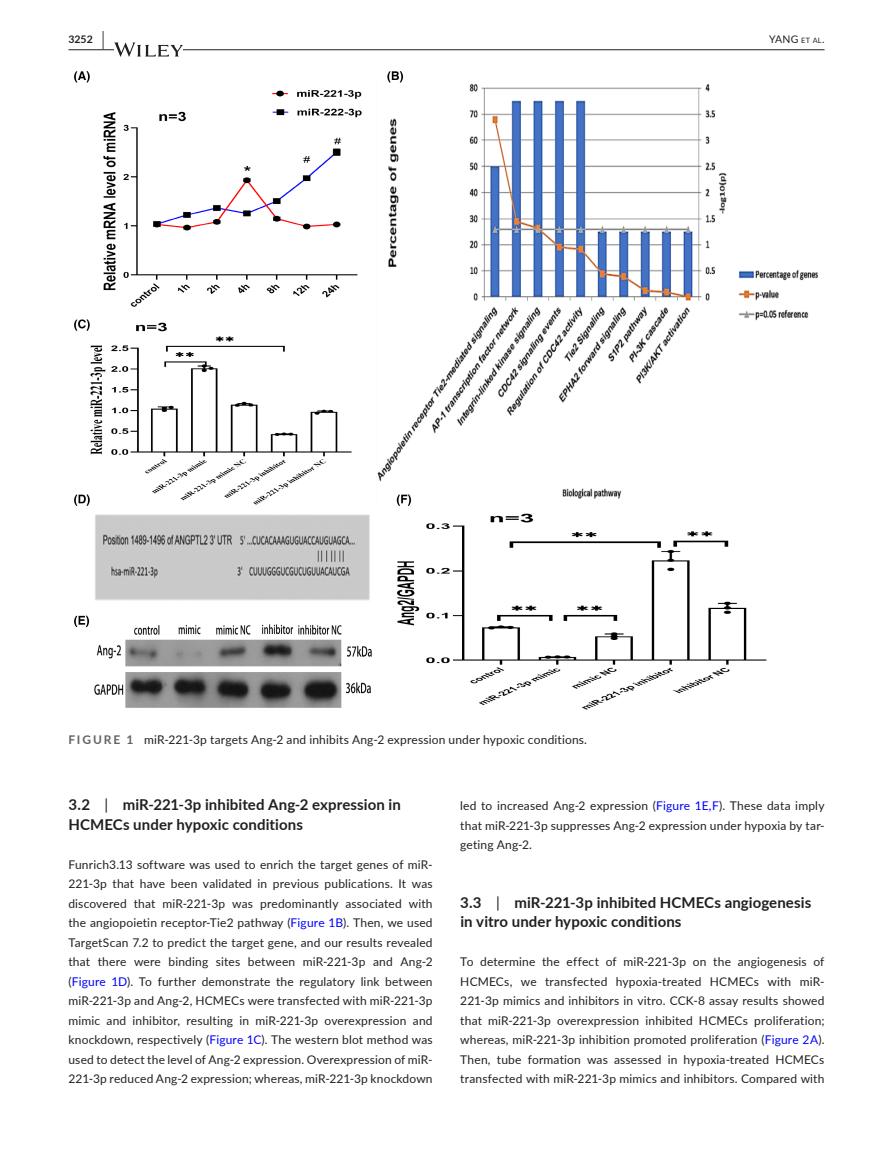
<style>
.page{position:relative;width:893px;height:1174px;background:#fff}
.page>*{position:absolute;margin:0;border:0;box-sizing:border-box;transform-origin:0 0}
.t1{font:700 15px/19.5px "Lato";letter-spacing:.005em;color:#231f20}
.t2{font:12px/19.5px "Lato";letter-spacing:.015em;color:#231f20;text-align:justify}
.t3{font:10.5px "Lato";color:#231f20}
.t4{font:700 10.5px "Lato";color:#231f20}
.s1{font-size:19.5px}
.s2{font-size:7.35px}
.s3{font-weight:700;color:#636366}
.s4{font-weight:400}
.s5{color:#00f}
</style>
<div class="page">
<hr style="left:68px;top:49px;width:756px;height:1px;background:#231f20">
<svg style="left:114px;top:42px;width:69px;height:15px"></svg>
<img style="left:74px;top:71px;width:745px;height:639px">
<p class="t4" style="left:68px;top:31px;width:37px">3252 <span class="s1">|</span></p>
<p class="t3" style="left:769px;top:31px;width:57px">YANG <span class="s2">et al</span>.</p>
<p class="t2" style="left:68px;top:729px;width:520px"><span class="s3">FIGURE 1</span> miR-221-3p targets Ang-2 and inhibits Ang-2 expression under hypoxic conditions.</p>
<p class="t1" style="left:68px;top:794px;width:334px">3.2 <span class="s4">|</span> miR-221-3p inhibited Ang-2 expression in<br>HCMECs under hypoxic conditions</p>
<p class="t2" style="left:68px;top:854px;width:366px">Funrich3.13 software was used to enrich the target genes of miR-221-3p that have been validated in previous publications. It was discovered that miR-221-3p was predominantly associated with the angiopoietin receptor-Tie2 pathway (<span class="s5">Figure 1B</span>). Then, we used TargetScan 7.2 to predict the target gene, and our results revealed that there were binding sites between miR-221-3p and Ang-2 (<span class="s5">Figure 1D</span>). To further demonstrate the regulatory link between miR-221-3p and Ang-2, HCMECs were transfected with miR-221-3p mimic and inhibitor, resulting in miR-221-3p overexpression and knockdown, respectively (<span class="s5">Figure 1C</span>). The western blot method was used to detect the level of Ang-2 expression. Overexpression of miR-221-3p reduced Ang-2 expression; whereas, miR-221-3p knockdown</p>
<p class="t2" style="left:460px;top:795px;width:366px">led to increased Ang-2 expression (<span class="s5">Figure 1E,F</span>). These data imply that miR-221-3p suppresses Ang-2 expression under hypoxia by tar&shy;geting Ang-2.</p>
<p class="t1" style="left:460px;top:892px;width:352px">3.3 <span class="s4">|</span> miR-221-3p inhibited HCMECs angiogenesis in vitro under hypoxic conditions</p>
<p class="t2" style="left:460px;top:951px;width:366px">To determine the effect of miR-221-3p on the angiogenesis of HCMECs, we transfected hypoxia-treated HCMECs with miR-221-3p mimics and inhibitors in vitro. CCK-8 assay results showed that miR-221-3p overexpression inhibited HCMECs proliferation; whereas, miR-221-3p inhibition promoted proliferation (<span class="s5">Figure 2A</span>).<br>Then, tube formation was assessed in hypoxia-treated HCMECs transfected with miR-221-3p mimics and inhibitors. Compared with</p>
</div>
